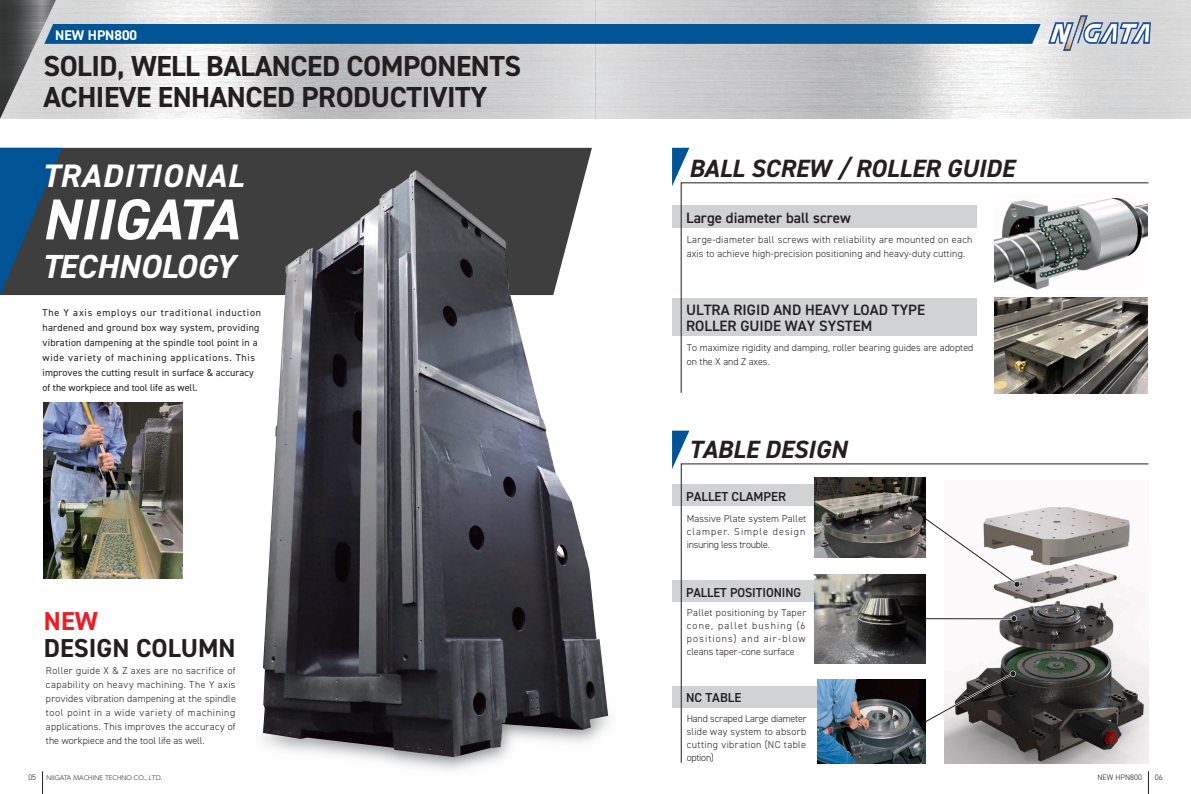
<style>
.page{position:relative;width:1191px;height:794px;background:#fff}
.page>*{position:absolute;margin:0;border:0;box-sizing:border-box;transform-origin:0 0}
.t1{font:italic 700 57.8px "DIN2014";letter-spacing:-.02em;color:#fff}
.t2{font:italic 700 33.4px "DIN2014";letter-spacing:-.005em;color:#fff}
.t3{font:italic 700 32.6px "DIN2014";letter-spacing:.035em;color:#fff}
.t4{font:700 29px/31px "DIN2014";letter-spacing:-.015em;color:#231f20}
.t5{font:700 26px "DIN2014";color:#231f20}
.t6{font:700 26px "DIN2014";color:#ee1d23}
.t7{font:italic 700 25px "DIN2014";color:#231f20}
.t8{font:600 15px/16px "DIN2014";color:#231f20}
.t9{font:700 14px "DIN2014";color:#fff}
.t10{font:600 13px "DIN2014";color:#231f20}
.t11{font:300 10px/13px "DIN2014";letter-spacing:.015em;color:#231f20;text-align:justify}
.t12{font:10px/15px "DIN2014";letter-spacing:.03em;color:#231f20}
.t13{font:300 8px "DIN2014";color:#231f20}
.t14{font:300 6px "UD Shin Go NT Pr 6";color:#231f20}
</style>
<div class="page">
<div style="left:62px;top:148px;width:530px;height:147px;background:#3e3e3f"></div>
<img style="left:56px;top:0;width:1135px;height:119px">
<img style="left:43px;top:403px;width:140px;height:176px">
<img style="left:263px;top:170px;width:345px;height:587px">
<svg style="left:0;top:148px;width:62px;height:147px;background:#1e496b"></svg>
<div style="left:672px;top:484px;width:198px;height:22px;background:#d1d2d4"></div>
<div style="left:672px;top:580px;width:198px;height:22px;background:#d1d2d4"></div>
<div style="left:672px;top:685px;width:198px;height:22px;background:#d1d2d4"></div>
<div style="left:672px;top:205px;width:305px;height:23px;background:#d1d2d4"></div>
<div style="left:672px;top:298px;width:305px;height:37px;background:#d1d2d4"></div>
<svg style="left:681px;top:182px;width:467px;height:211px"></svg>
<img style="left:1046px;top:14px;width:106px;height:38px">
<div style="left:56px;top:24px;width:984px;height:20px;background:#005495"></div>
<img style="left:0;top:0;width:56px;height:119px">
<svg style="left:681px;top:463px;width:467px;height:300px"></svg>
<svg style="left:921px;top:515px;width:99px;height:72px"></svg>
<svg style="left:672px;top:148px;width:17px;height:38px"></svg>
<svg style="left:672px;top:430px;width:17px;height:39px"></svg>
<img style="left:814px;top:477px;width:112px;height:80px">
<img style="left:815px;top:575px;width:111px;height:88px">
<img style="left:817px;top:679px;width:109px;height:85px">
<svg style="left:42px;top:771px;width:1px;height:23px"></svg>
<svg style="left:1148px;top:771px;width:1px;height:23px"></svg>
<h3 class="t9" style="left:55px;top:26px;width:83px">NEW HPN800</h3>
<h3 class="t4" style="left:43px;top:50px;width:479px">SOLID, WELL BALANCED COMPONENTS<br>ACHIEVE ENHANCED PRODUCTIVITY</h3>
<h3 class="t3" style="left:42px;top:154px;width:203px">TRADITIONAL</h3>
<h1 class="t1" style="left:42px;top:181px;width:198px">NIIGATA</h1>
<h2 class="t2" style="left:42px;top:244px;width:194px">TECHNOLOGY</h2>
<p class="t12" style="left:43px;top:305px;width:220px">The Y axis employs our traditional induction hardened and ground box way system, providing vibration dampening at the spindle tool point in a wide variety of machining applications. This improves the cutting result in surface &amp; accuracy of the workpiece and tool life as well.</p>
<h3 class="t6" style="left:44px;top:603px;width:55px">NEW</h3>
<h3 class="t5" style="left:44px;top:630px;width:193px">DESIGN COLUMN</h3>
<p class="t11" style="left:46px;top:663px;width:191px;line-height:14px">Roller guide X &amp; Z axes are no sacrifice of capability on heavy machining. The Y axis provides vibration dampening at the spindle tool point in a wide variety of machining applications. This improves the accuracy of the workpiece and the tool life as well.</p>
<h3 class="t7" style="left:688px;top:152px;width:327px">BALL SCREW / ROLLER GUIDE</h3>
<h3 class="t8" style="left:686px;top:209px;width:166px">Large diameter ball screw</h3>
<p class="t11" style="left:687px;top:232px;width:287px;line-height:14px">Large-diameter ball screws with reliability are mounted on each axis to achieve high-precision positioning and heavy-duty cutting.</p>
<h3 class="t8" style="left:686px;top:301px;width:240px">ULTRA RIGID AND HEAVY LOAD TYPE<br>ROLLER GUIDE WAY SYSTEM</h3>
<p class="t11" style="left:687px;top:341px;width:288px;line-height:14px">To maximize rigidity and damping, roller bearing guides are adopted on the X and Z axes.</p>
<h3 class="t7" style="left:688px;top:433px;width:160px">TABLE DESIGN</h3>
<h3 class="t10" style="left:686px;top:488px;width:101px">PALLET CLAMPER</h3>
<p class="t11" style="left:687px;top:512px;width:121px">Massive Plate system Pallet clamper. Simple design insuring less trouble.</p>
<h3 class="t10" style="left:686px;top:584px;width:117px">PALLET POSITIONING</h3>
<p class="t11" style="left:687px;top:606px;width:121px">Pallet positioning by Taper cone, pallet bushing (6 positions) and air-blow cleans taper-cone surface</p>
<h3 class="t10" style="left:686px;top:689px;width:57px">NC TABLE</h3>
<p class="t11" style="left:687px;top:712px;width:121px">Hand scraped Large diameter slide way system to absorb cutting vibration (NC table option)</p>
<p class="t13" style="left:28px;top:772px;width:9px">05</p>
<p class="t14" style="left:47px;top:772px;width:117px">NIIGATA MACHINE TECHNO CO., LTD.</p>
<p class="t13" style="left:1097px;top:772px;width:46px">NEW HPN800</p>
<p class="t13" style="left:1154px;top:772px;width:9px">06</p>
</div>
